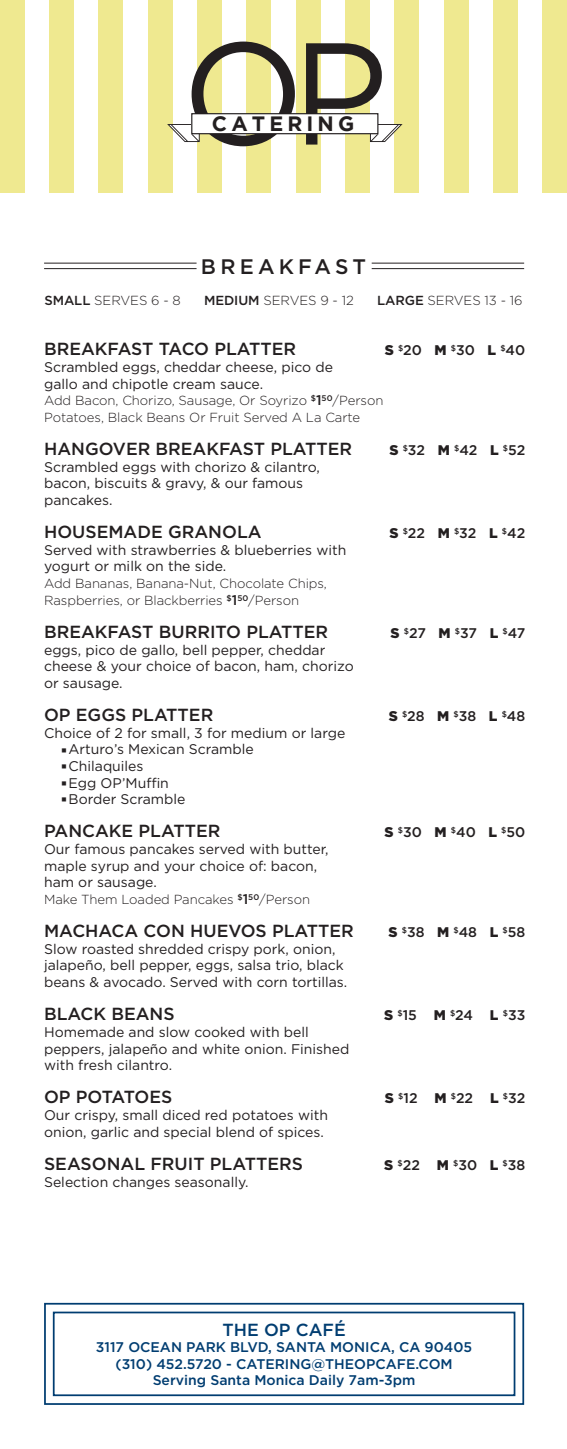
<style>
.page{position:relative;width:567px;height:1449px;background:#fff}
.page>*{position:absolute;margin:0;border:0;box-sizing:border-box;transform-origin:0 0}
.t1{font:500 21px "Gotham";letter-spacing:.2em;color:#231f20}
.t2{font:700 20.65px "Gotham";letter-spacing:.2em;color:#231f20}
.Item{font:500 17.5px "Gotham";color:#231f20}
.Item-2{font:500 17.5px "Gotham";letter-spacing:-.02em;color:#231f20}
.Item-3{font:500 17.5px "Gotham";color:#003d71}
.Description{font:14px/16.6px "Gotham";color:#231f20}
.Item-4{font:500 14px "Gotham";color:#231f20}
.Item-5{font:500 14px "Gotham";color:#003d71}
.t3{font:300 13.12px/16.6px "Gotham";letter-spacing:-.005em;color:#231f20}
.s1{font-weight:500}
.s2{font-weight:900}
.s3{font-weight:500;font-size:14px}
</style>
<div class="page">
<svg style="left:44px;top:1302px;width:481px;height:103px"></svg>
<div style="left:53px;top:1312px;width:462px;height:84px;border:2px solid #003d71"></div>
<hr style="left:372px;top:263px;width:152px;height:1px;background:#231f20">
<hr style="left:372px;top:268px;width:152px;height:1px;background:#231f20">
<hr style="left:44px;top:263px;width:153px;height:1px;background:#231f20">
<hr style="left:44px;top:268px;width:153px;height:1px;background:#231f20">
<div style="left:0;top:0;width:25px;height:192px;background:#efe990"></div>
<div style="left:197px;top:0;width:25px;height:192px;background:#efe990"></div>
<div style="left:394px;top:0;width:25px;height:192px;background:#efe990"></div>
<div style="left:99px;top:0;width:24px;height:192px;background:#efe990"></div>
<div style="left:296px;top:0;width:24px;height:192px;background:#efe990"></div>
<div style="left:493px;top:0;width:25px;height:192px;background:#efe990"></div>
<div style="left:49px;top:0;width:25px;height:192px;background:#efe990"></div>
<div style="left:247px;top:0;width:24px;height:192px;background:#efe990"></div>
<div style="left:444px;top:0;width:24px;height:192px;background:#efe990"></div>
<div style="left:148px;top:0;width:25px;height:192px;background:#efe990"></div>
<div style="left:345px;top:0;width:25px;height:192px;background:#efe990"></div>
<div style="left:542px;top:0;width:25px;height:192px;background:#efe990"></div>
<svg style="left:306px;top:43px;width:97px;height:102px"></svg>
<svg style="left:167px;top:42px;width:128px;height:104px"></svg>
<div style="left:192px;top:114px;width:186px;height:20px;background:#fff"></div>
<div style="left:191px;top:113px;width:187px;height:21px;border:1px solid #231f20"></div>
<p class="t2" style="left:212px;top:112px;width:144px">CATERING</p>
<p class="t1" style="left:201px;top:254px;width:167px">BREAKFAST</p>
<p class="t3" style="left:44px;top:292px;width:138px"><span class="s1">SMALL</span> SERVES 6 - 8</p>
<p class="t3" style="left:204px;top:292px;width:151px"><span class="s1">MEDIUM</span> SERVES 9 - 12</p>
<p class="t3" style="left:377px;top:292px;width:147px"><span class="s1">LARGE</span> SERVES 13 - 16</p>
<p class="Item" style="left:44px;top:339px;width:254px">BREAKFAST TACO PLATTER</p>
<p class="Item-4" style="left:385px;top:342px;width:142px"><span class="s2">S</span> <sup>$</sup>20 <span class="s2">M</span> <sup>$</sup>30 <span class="s2">L</span> <sup>$</sup>40</p>
<p class="Description" style="left:44px;top:358px;width:290px">Scrambled eggs, cheddar cheese, pico de gallo and chipotle cream sauce.</p>
<p class="t3" style="left:44px;top:392px;width:341px">Add Bacon, Chorizo, Sausage, Or Soyrizo <sup>$</sup><span class="s3">1</span><sup>50</sup>/Person</p>
<p class="t3" style="left:44px;top:409px;width:318px">Potatoes, Black Beans Or Fruit Served A La Carte</p>
<p class="Item" style="left:44px;top:439px;width:310px">HANGOVER BREAKFAST PLATTER</p>
<p class="Item-4" style="left:389px;top:442px;width:137px"><span class="s2">S</span> <sup>$</sup>32 <span class="s2">M</span> <sup>$</sup>42 <span class="s2">L</span> <sup>$</sup>52</p>
<p class="Description" style="left:44px;top:458px;width:277px">Scrambled eggs with chorizo &amp; cilantro, bacon, biscuits &amp; gravy, &amp; our famous pancakes.</p>
<p class="Item" style="left:44px;top:522px;width:219px">HOUSEMADE GRANOLA</p>
<p class="Item-4" style="left:389px;top:525px;width:137px"><span class="s2">S</span> <sup>$</sup>22 <span class="s2">M</span> <sup>$</sup>32 <span class="s2">L</span> <sup>$</sup>42</p>
<p class="Description" style="left:44px;top:541px;width:304px">Served with strawberries &amp; blueberries with yogurt or milk on the side.</p>
<p class="t3" style="left:44px;top:575px;width:284px">Add Bananas, Banana-Nut, Chocolate Chips,<br>Raspberries, or Blackberries <sup>$</sup><span class="s3">1</span><sup>50</sup>/Person</p>
<p class="Item" style="left:44px;top:622px;width:286px">BREAKFAST BURRITO PLATTER</p>
<p class="Item-4" style="left:390px;top:625px;width:136px"><span class="s2">S</span> <sup>$</sup>27 <span class="s2">M</span> <sup>$</sup>37 <span class="s2">L</span> <sup>$</sup>47</p>
<p class="Description" style="left:44px;top:641px;width:311px">eggs, pico de gallo, bell pepper, cheddar cheese &amp; your choice of bacon, ham, chorizo or sausage.</p>
<p class="Item" style="left:44px;top:705px;width:171px">OP EGGS PLATTER</p>
<p class="Item-4" style="left:389px;top:708px;width:138px"><span class="s2">S</span> <sup>$</sup>28 <span class="s2">M</span> <sup>$</sup>38 <span class="s2">L</span> <sup>$</sup>48</p>
<p class="Description" style="left:44px;top:724px;width:303px">Choice of 2 for small, 3 for medium or large</p>
<p class="Description" style="left:62px;top:741px;width:194px">■ Arturo’s Mexican Scramble</p>
<p class="Description" style="left:62px;top:757px;width:83px">■ Chilaquiles</p>
<p class="Description" style="left:62px;top:774px;width:109px">■ Egg OP’Muffin</p>
<p class="Description" style="left:62px;top:791px;width:125px">■ Border Scramble</p>
<p class="Item" style="left:44px;top:821px;width:178px">PANCAKE PLATTER</p>
<p class="Item-4" style="left:385px;top:824px;width:142px"><span class="s2">S</span> <sup>$</sup>30 <span class="s2">M</span> <sup>$</sup>40 <span class="s2">L</span> <sup>$</sup>50</p>
<p class="Description" style="left:44px;top:840px;width:286px">Our famous pancakes served with butter, maple syrup and your choice of: bacon, ham or sausage.</p>
<p class="t3" style="left:44px;top:891px;width:267px">Make Them Loaded Pancakes <sup>$</sup><span class="s3">1</span><sup>50</sup>/Person</p>
<p class="Item" style="left:44px;top:921px;width:311px">MACHACA CON HUEVOS PLATTER</p>
<p class="Item-4" style="left:389px;top:924px;width:138px"><span class="s2">S</span> <sup>$</sup>38 <span class="s2">M</span> <sup>$</sup>48 <span class="s2">L</span> <sup>$</sup>58</p>
<p class="Description" style="left:44px;top:940px;width:305px">Slow roasted shredded crispy pork, onion, jalapeño, bell pepper, eggs, salsa trio, black beans &amp; avocado. Served with corn tortillas.</p>
<p class="Item" style="left:44px;top:1004px;width:132px">BLACK BEANS</p>
<p class="Item-4" style="left:384px;top:1007px;width:143px"><span class="s2">S</span> <sup>$</sup>15 <span class="s2">M</span> <sup>$</sup>24 <span class="s2">L</span> <sup>$</sup>33</p>
<p class="Description" style="left:44px;top:1023px;width:307px">Homemade and slow cooked with bell peppers, jalapeño and white onion. Finished with fresh cilantro.</p>
<p class="Item-2" style="left:44px;top:1087px;width:130px">OP POTATOES</p>
<p class="Item-4" style="left:385px;top:1090px;width:142px"><span class="s2">S</span> <sup>$</sup>12 <span class="s2">M</span> <sup>$</sup>22 <span class="s2">L</span> <sup>$</sup>32</p>
<p class="Description" style="left:44px;top:1106px;width:286px">Our crispy, small diced red potatoes with onion, garlic and special blend of spices.</p>
<p class="Item" style="left:44px;top:1154px;width:260px">SEASONAL FRUIT PLATTERS</p>
<p class="Item-4" style="left:384px;top:1157px;width:143px"><span class="s2">S</span> <sup>$</sup>22 <span class="s2">M</span> <sup>$</sup>30 <span class="s2">L</span> <sup>$</sup>38</p>
<p class="Description" style="left:44px;top:1173px;width:206px">Selection changes seasonally.</p>
<p class="Item-3" style="left:222px;top:1319px;width:125px">THE OP CAFÉ</p>
<p class="Item-5" style="left:96px;top:1339px;width:378px">3117 OCEAN PARK BLVD, SANTA MONICA, CA 90405</p>
<p class="Item-5" style="left:116px;top:1356px;width:339px">(310) 452.5720 - CATERING@THEOPCAFE.COM</p>
<p class="Item-5" style="left:153px;top:1372px;width:264px">Serving Santa Monica Daily 7am-3pm</p>
</div>
